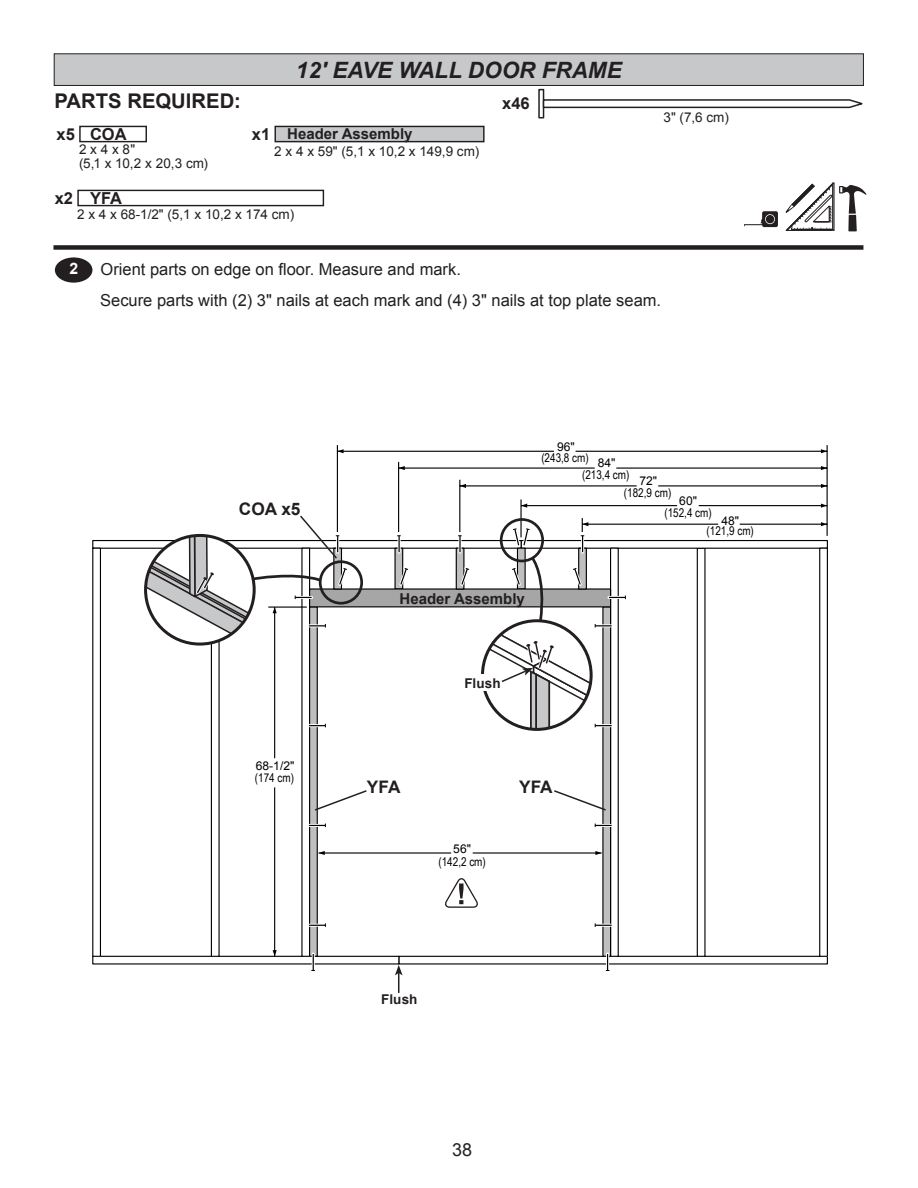
<style>
.page{position:relative;width:918px;height:1188px;background:#fff}
.page>*{position:absolute;margin:0;border:0;box-sizing:border-box;transform-origin:0 0}
.t1{font:italic 700 22.5px "Arial";color:#231f20}
.hhp_fig{font:700 20.25px "Arial";color:#231f20}
.t2{font:18px "Arial";color:#231f20}
.hhp_fig-2{font:700 17.25px "Arial";color:#231f20}
.t3{font:16.5px "Arial";color:#231f20}
.hhp_fig-3{font:700 16.5px "Arial";color:#231f20}
.t4{font:700 15.75px "Arial";color:#fff}
.hhp_fig-4{font:700 15px "Arial";color:#231f20}
.hhp_fig-5{font:13.5px/13.5px "Arial";color:#231f20}
.hhp_fig-6{font:700 13.5px "Arial";letter-spacing:.01em;color:#231f20}
.t5{font:12.15px/13.8px "Arial Narrow";color:#000;text-align:center}
.t6{font:12.15px/12px "Arial";color:#000}
.s1{font-family:"Arial Narrow"}
.s2{font-family:"Arial"}
</style>
<div class="page">
<div style="left:697px;top:548px;width:9px;height:409px;border:1px solid #000"></div>
<div style="left:92px;top:548px;width:9px;height:409px;border:1px solid #000"></div>
<div style="left:819px;top:548px;width:9px;height:409px;border:1px solid #000"></div>
<div style="left:610px;top:548px;width:9px;height:409px;border:1px solid #000"></div>
<div style="left:211px;top:548px;width:9px;height:409px;border:1px solid #000"></div>
<div style="left:310px;top:607px;width:7px;height:349px;background:#bfbfbf"></div>
<div style="left:309px;top:606px;width:9px;height:351px;border:1px solid #000"></div>
<div style="left:603px;top:607px;width:8px;height:349px;background:#bfbfbf"></div>
<div style="left:602px;top:606px;width:9px;height:351px;border:1px solid #000"></div>
<hr style="left:337px;top:451px;width:217px;height:1px;background:#000">
<hr style="left:576px;top:451px;width:251px;height:1px;background:#000">
<hr style="left:337px;top:445px;width:1px;height:87px;background:#000">
<hr style="left:827px;top:445px;width:1px;height:91px;background:#000">
<hr style="left:399px;top:468px;width:196px;height:1px;background:#000">
<hr style="left:616px;top:468px;width:211px;height:1px;background:#000">
<hr style="left:398px;top:462px;width:1px;height:70px;background:#000">
<hr style="left:460px;top:485px;width:177px;height:1px;background:#000">
<hr style="left:658px;top:485px;width:169px;height:1px;background:#000">
<hr style="left:459px;top:480px;width:1px;height:52px;background:#000">
<hr style="left:521px;top:505px;width:156px;height:1px;background:#000">
<hr style="left:699px;top:505px;width:128px;height:1px;background:#000">
<hr style="left:520px;top:499px;width:2px;height:38px;background:#000">
<svg style="left:821px;top:504px;width:6px;height:4px"></svg>
<svg style="left:521px;top:504px;width:6px;height:4px"></svg>
<svg style="left:821px;top:484px;width:6px;height:4px"></svg>
<svg style="left:460px;top:484px;width:6px;height:4px"></svg>
<svg style="left:821px;top:466px;width:6px;height:4px"></svg>
<svg style="left:399px;top:466px;width:6px;height:4px"></svg>
<svg style="left:821px;top:449px;width:6px;height:4px"></svg>
<svg style="left:338px;top:449px;width:6px;height:4px"></svg>
<hr style="left:473px;top:852px;width:129px;height:2px;background:#000">
<hr style="left:319px;top:852px;width:132px;height:2px;background:#000">
<svg style="left:595px;top:851px;width:7px;height:4px"></svg>
<svg style="left:319px;top:851px;width:6px;height:4px"></svg>
<hr style="left:274px;top:787px;width:1px;height:169px;background:#000">
<hr style="left:274px;top:607px;width:1px;height:151px;background:#000">
<svg style="left:594px;top:923px;width:18px;height:4px"></svg>
<svg style="left:594px;top:824px;width:18px;height:3px"></svg>
<svg style="left:309px;top:923px;width:17px;height:4px"></svg>
<svg style="left:309px;top:824px;width:17px;height:3px"></svg>
<svg style="left:445px;top:878px;width:33px;height:30px"></svg>
<div style="left:77px;top:190px;width:247px;height:16px;border:1px solid #231f20"></div>
<div style="left:53px;top:245px;width:810px;height:5px;background:#231f20"></div>
<div style="left:54px;top:54px;width:809px;height:31px;background:#c7c8ca"></div>
<div style="left:54px;top:53px;width:810px;height:33px;border:1px solid #231f20"></div>
<div style="left:79px;top:126px;width:68px;height:16px;border:1px solid #231f20"></div>
<div style="left:275px;top:126px;width:209px;height:16px;background:#c7c8ca"></div>
<div style="left:275px;top:126px;width:210px;height:16px;border:1px solid #231f20"></div>
<div style="left:538px;top:89px;width:6px;height:29px;border:1px solid #231f20"></div>
<svg style="left:542px;top:98px;width:321px;height:11px"></svg>
<svg style="left:785px;top:183px;width:81px;height:48px"></svg>
<svg style="left:744px;top:211px;width:34px;height:16px"></svg>
<svg style="left:554px;top:789px;width:52px;height:23px"></svg>
<svg style="left:315px;top:789px;width:52px;height:23px"></svg>
<svg style="left:92px;top:514px;width:736px;height:215px"></svg>
<svg style="left:92px;top:950px;width:736px;height:43px"></svg>
<div style="left:55px;top:257px;width:37px;height:26px;background:#231f20;border-radius:50%"></div>
<p class="t1" style="left:296px;top:55px;width:327px">12' EAVE WALL DOOR FRAME</p>
<p class="hhp_fig" style="left:55px;top:88px;width:188px">PARTS REQUIRED:</p>
<p class="hhp_fig-3" style="left:502px;top:93px;width:29px">x46</p>
<p class="hhp_fig-3" style="left:57px;top:123px;width:20px">x5</p>
<p class="hhp_fig-3" style="left:90px;top:123px;width:38px">COA</p>
<p class="hhp_fig-3" style="left:252px;top:123px;width:20px">x1</p>
<p class="hhp_fig-4" style="left:287px;top:124px;width:127px">Header Assembly</p>
<p class="hhp_fig-5" style="left:79px;top:143px;width:131px">2 x 4 x 8"<br>(5,1 x 10,2 x 20,3 cm)</p>
<p class="hhp_fig-3" style="left:55px;top:187px;width:20px">x2</p>
<p class="hhp_fig-3" style="left:90px;top:187px;width:34px">YFA</p>
<p class="hhp_fig-5" style="left:274px;top:144px;width:207px">2 x 4 x 59" (5,1 x 10,2 x 149,9 cm)</p>
<p class="hhp_fig-5" style="left:77px;top:208px;width:219px">2 x 4 x 68-1/2" (5,1 x 10,2 x 174 cm)</p>
<p class="hhp_fig-5" style="left:663px;top:110px;width:67px">3" (7,6 cm)</p>
<p class="t4" style="left:70px;top:258px;width:10px">2</p>
<p class="t3" style="left:101px;top:258px;width:362px">Orient parts on edge on floor. Measure and mark.</p>
<p class="t3" style="left:100px;top:289px;width:563px">Secure parts with (2) 3" nails at each mark and (4) 3" nails at top plate seam.</p>
<p class="hhp_fig-2" style="left:239px;top:497px;width:63px">COA x5</p>
<p class="t6" style="left:255px;top:760px;width:41px">68-1/2" <span class="s1">(174 cm)</span></p>
<p class="t6" style="left:557px;top:441px;width:19px">96"</p>
<p class="t5" style="left:541px;top:451px;width:49px">(243,8 cm)</p>
<p class="t6" style="left:598px;top:457px;width:19px">84"</p>
<p class="t5" style="left:582px;top:468px;width:49px">(213,4 cm)</p>
<p class="t6" style="left:639px;top:475px;width:19px">72"</p>
<p class="t5" style="left:624px;top:485px;width:49px">(182,9 cm)</p>
<p class="t6" style="left:679px;top:495px;width:19px">60"</p>
<p class="hhp_fig-4" style="left:400px;top:589px;width:127px">Header Assembly</p>
<p class="hhp_fig-6" style="left:464px;top:674px;width:38px">Flush</p>
<p class="hhp_fig-2" style="left:367px;top:775px;width:35px">YFA</p>
<p class="hhp_fig-2" style="left:519px;top:775px;width:35px">YFA</p>
<p class="t5" style="left:439px;top:841px;width:49px"><span class="s2">56" </span>(142,2 cm)</p>
<p class="hhp_fig-6" style="left:381px;top:990px;width:38px">Flush</p>
<p class="t2" style="left:452px;top:1138px;width:22px">38</p>
<p class="t5" style="left:664px;top:505px;width:49px">(152,4 cm)</p>
<p class="t6" style="left:721px;top:515px;width:19px">48"</p>
<p class="t5" style="left:707px;top:524px;width:49px">(121,9 cm)</p>
</div>
